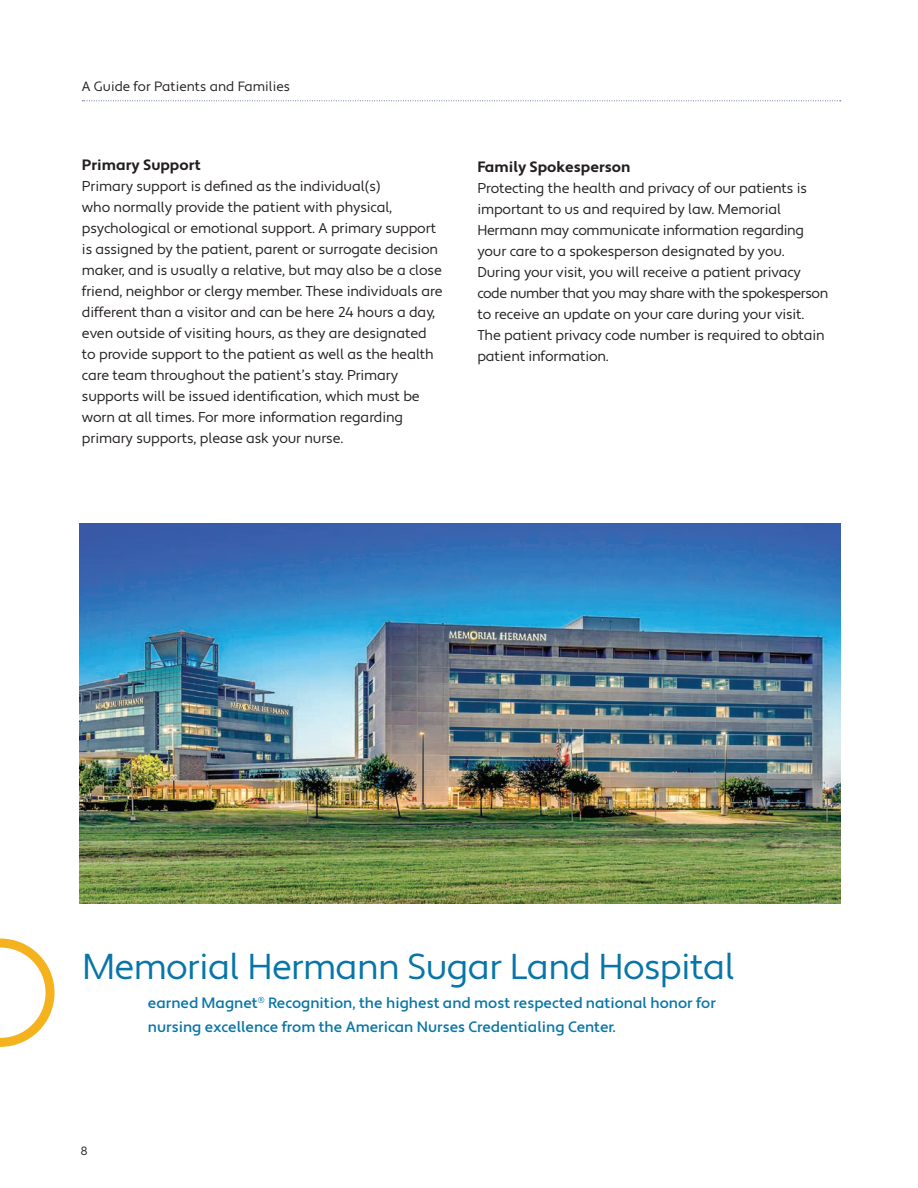
<style>
.page{position:relative;width:918px;height:1188px;background:#fff}
.page>*{position:absolute;margin:0;border:0;box-sizing:border-box;transform-origin:0 0}
.t1{font:36px "Apertura";letter-spacing:-.02em;color:#0875a8}
.t2{font:500 15px/24px "Apertura";color:#0875a8}
.t3{font:700 15px "Apertura";color:#231f20}
.t4{font:14.25px/21px "Apertura";letter-spacing:-.01em;color:#231f20}
.t5{font:13.5px "Apertura";color:#231f20}
.t6{font:12px "Apertura";color:#231f20}
</style>
<div class="page">
<svg style="left:82px;top:100px;width:759px;height:1px"></svg>
<svg style="left:0;top:939px;width:55px;height:108px"></svg>
<img style="left:80px;top:523px;width:760px;height:380px">
<p class="t5" style="left:82px;top:78px;width:210px">A Guide for Patients and Families</p>
<p class="t3" style="left:82px;top:155px;width:120px">Primary Support</p>
<p class="t4" style="left:82px;top:176px;width:362px">Primary support is defined as the individual(s)<br>who normally provide the patient with physical, psychological or emotional support. A primary support is assigned by the patient, parent or surrogate decision maker, and is usually a relative, but may also be a close friend, neighbor or clergy member. These individuals are different than a visitor and can be here 24 hours a day, even outside of visiting hours, as they are designated to provide support to the patient as well as the health care team throughout the patient’s stay. Primary supports will be issued identification, which must be worn at all times. For more information regarding primary supports, please ask your nurse.</p>
<p class="t3" style="left:477px;top:158px;width:155px">Family Spokesperson</p>
<p class="t4" style="left:477px;top:178px;width:352px">Protecting the health and privacy of our patients is important to us and required by law. Memorial Hermann may communicate information regarding your care to a spokesperson designated by you.<br>During your visit, you will receive a patient privacy code number that you may share with the spokesperson to receive an update on your care during your visit.<br>The patient privacy code number is required to obtain patient information.</p>
<h1 class="t1" style="left:82px;top:945px;width:655px">Memorial Hermann Sugar Land Hospital</h1>
<p class="t2" style="left:148px;top:992px;width:570px">earned Magnet<sup>®</sup> Recognition, the highest and most respected national honor for nursing excellence from the American Nurses Credentialing Center.</p>
<p class="t6" style="left:80px;top:1143px;width:9px">8</p>
</div>
